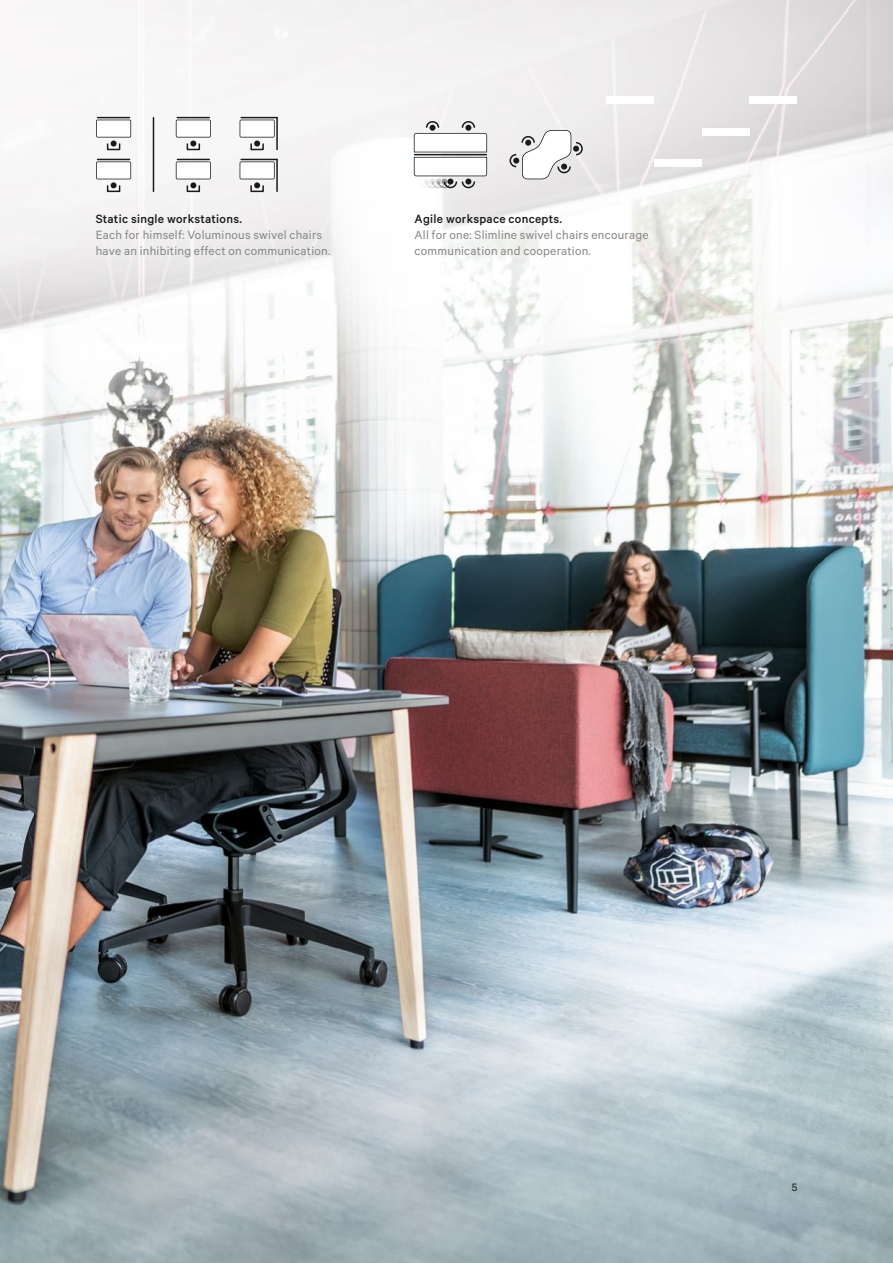
<style>
.page{position:relative;width:893px;height:1263px;background:#fff}
.page>*{position:absolute;margin:0;border:0;box-sizing:border-box;transform-origin:0 0}
.t1{font:13.5px/15.9px "Calibre";letter-spacing:.02em;color:#878786}
.t2{font:500 13.5px "Calibre";letter-spacing:.02em;color:#1a1a18}
.t3{font:12px "Calibre";color:#1a1a18}
</style>
<div class="page">
<img style="left:0;top:0;width:893px;height:1263px">
<div style="left:606px;top:96px;width:48px;height:8px;background:#fff"></div>
<div style="left:702px;top:128px;width:47px;height:8px;background:#fff"></div>
<div style="left:654px;top:159px;width:48px;height:8px;background:#fff"></div>
<div style="left:749px;top:96px;width:48px;height:8px;background:#fff"></div>
<div style="left:107px;top:185px;width:13px;height:7px;border:2px solid #1a1a18"></div>
<div style="left:107px;top:143px;width:13px;height:7px;border:2px solid #1a1a18"></div>
<div style="left:187px;top:185px;width:13px;height:7px;border:2px solid #1a1a18"></div>
<div style="left:187px;top:143px;width:13px;height:7px;border:2px solid #1a1a18"></div>
<div style="left:250px;top:185px;width:14px;height:7px;border:2px solid #1a1a18"></div>
<div style="left:250px;top:143px;width:14px;height:7px;border:2px solid #1a1a18"></div>
<svg style="left:96px;top:161px;width:35px;height:27px"></svg>
<svg style="left:96px;top:120px;width:35px;height:26px"></svg>
<svg style="left:176px;top:161px;width:35px;height:27px"></svg>
<svg style="left:176px;top:120px;width:35px;height:26px"></svg>
<svg style="left:240px;top:161px;width:35px;height:27px"></svg>
<svg style="left:240px;top:120px;width:35px;height:26px"></svg>
<hr style="left:153px;top:118px;width:1px;height:73px;background:#1a1a18">
<hr style="left:276px;top:159px;width:2px;height:32px;background:#1a1a18">
<hr style="left:276px;top:118px;width:2px;height:31px;background:#1a1a18">
<hr style="left:98px;top:159px;width:32px;height:1px;background:#1a1a18">
<hr style="left:98px;top:117px;width:32px;height:1px;background:#1a1a18">
<hr style="left:177px;top:159px;width:32px;height:1px;background:#1a1a18">
<hr style="left:177px;top:117px;width:32px;height:1px;background:#1a1a18">
<hr style="left:241px;top:159px;width:36px;height:1px;background:#1a1a18">
<hr style="left:241px;top:117px;width:36px;height:1px;background:#1a1a18">
<svg style="left:414px;top:120px;width:73px;height:69px"></svg>
<svg style="left:509px;top:130px;width:74px;height:49px"></svg>
<hr style="left:415px;top:154px;width:71px;height:1px;background:#1a1a18">
<p class="t2" style="left:96px;top:211px;width:148px">Static single workstations.</p>
<p class="t1" style="left:96px;top:227px;width:236px">Each for himself: Voluminous swivel chairs have an inhibiting effect on communication.</p>
<p class="t2" style="left:415px;top:211px;width:149px">Agile workspace concepts.</p>
<p class="t1" style="left:415px;top:227px;width:235px">All for one: Slimline swivel chairs encourage communication and cooperation.</p>
<p class="t3" style="left:792px;top:1180px;width:7px">5</p>
</div>
